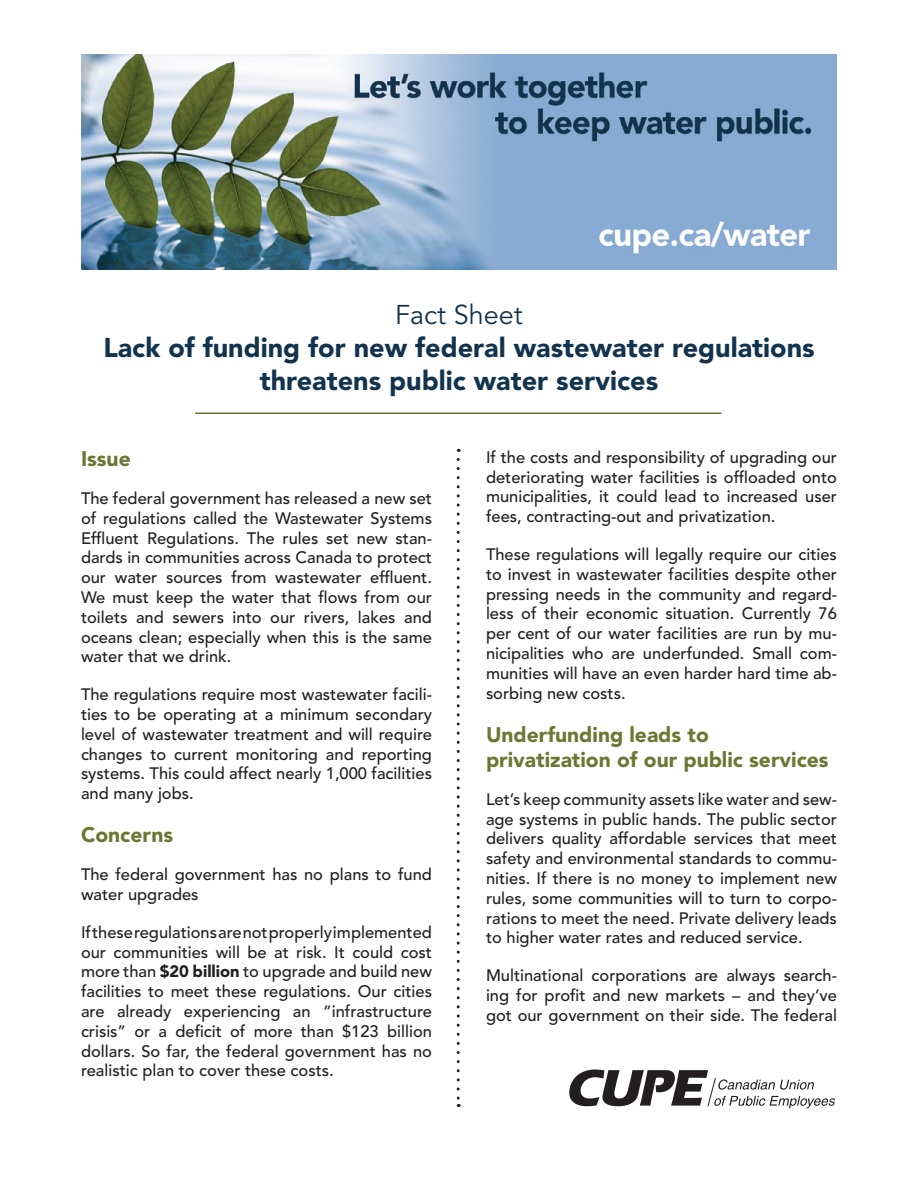
<style>
.page{position:relative;width:918px;height:1188px;background:#fff}
.page>*{position:absolute;margin:0;border:0;box-sizing:border-box;transform-origin:0 0}
.big_title{font:900 27px/33px "Avenir LT Std";color:#12334e;text-align:center}
.fact_sheet{font:27px "Avenir LT Std";color:#12334e}
.subtitle_green{font:900 21px/25.2px "Avenir LT Std";color:#6b7732}
.paragraph_text{font:500 16.5px/19.8px "Avenir LT Std";color:#231f20;text-align:justify}
.s1{font-weight:900}
</style>
<div class="page">
<img style="left:81px;top:54px;width:756px;height:216px">
<svg style="left:569px;top:1070px;width:266px;height:38px"></svg>
<hr style="left:195px;top:413px;width:526px;height:1px;background:#617131">
<svg style="left:457px;top:459px;width:3px;height:648px"></svg>
<p class="fact_sheet" style="left:395px;top:299px;width:129px">Fact Sheet</p>
<p class="big_title" style="left:103px;top:331px;width:713px">Lack of funding for new federal wastewater regulations threatens public water services</p>
<p class="subtitle_green" style="left:81px;top:446px;width:51px">Issue</p>
<p class="paragraph_text" style="left:81px;top:489px;width:353px">The federal government has released a new set of regulations called the Wastewater Systems Effluent Regulations. The rules set new stan&shy;dards in communities across Canada to protect our water sources from wastewater effluent.<br>We must keep the water that flows from our toilets and sewers into our rivers, lakes and oceans clean; especially when this is the same water that we drink.</p>
<p class="paragraph_text" style="left:81px;top:685px;width:353px">The regulations require most wastewater facili&shy;ties to be operating at a minimum secondary level of wastewater treatment and will require changes to current monitoring and reporting systems. This could affect nearly 1,000 facilities and many jobs.</p>
<p class="subtitle_green" style="left:81px;top:822px;width:94px">Concerns</p>
<p class="paragraph_text" style="left:81px;top:865px;width:352px">The federal government has no plans to fund water upgrades</p>
<p class="paragraph_text" style="left:81px;top:923px;width:353px">If these regulations are not properly implemented our communities will be at risk. It could cost more than <span class="s1">$20 billion</span> to upgrade and build new facilities to meet these regulations. Our cities are already experiencing an “infrastructure crisis” or a deficit of more than $123 billion dollars. So far, the federal government has no realistic plan to cover these costs.</p>
<p class="paragraph_text" style="left:486px;top:448px;width:353px">If the costs and responsibility of upgrading our deteriorating water facilities is offloaded onto municipalities, it could lead to increased user fees, contracting-out and privatization.</p>
<p class="paragraph_text" style="left:486px;top:545px;width:352px">These regulations will legally require our cities to invest in wastewater facilities despite other pressing needs in the community and regard&shy;less of their economic situation. Currently 76 per cent of our water facilities are run by mu&shy;nicipalities who are underfunded. Small com&shy;munities will have an even harder hard time ab&shy;sorbing new costs.</p>
<p class="subtitle_green" style="left:486px;top:722px;width:344px">Underfunding leads to privatization of our public services</p>
<p class="paragraph_text" style="left:486px;top:790px;width:353px">Let’s keep community assets like water and sew&shy;age systems in public hands. The public sector delivers quality affordable services that meet safety and environmental standards to commu&shy;nities. If there is no money to implement new rules, some communities will to turn to corpo&shy;rations to meet the need. Private delivery leads to higher water rates and reduced service.</p>
<p class="paragraph_text" style="left:486px;top:966px;width:353px">Multinational corporations are always search&shy;ing for profit and new markets – and they’ve got our government on their side. The federal</p>
</div>
